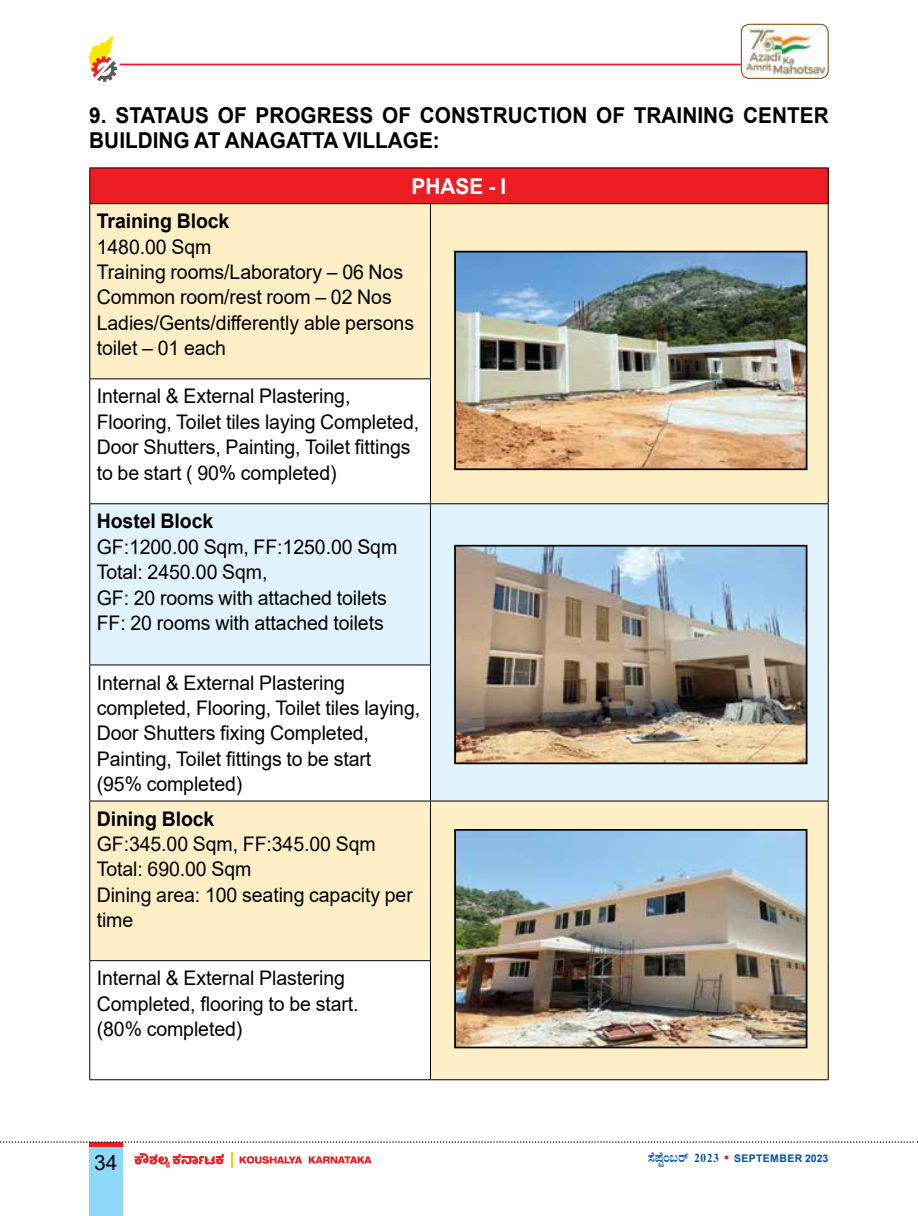
<style>
.page{position:relative;width:918px;height:1216px;background:#fff}
.page>*{position:absolute;margin:0;border:0;box-sizing:border-box;transform-origin:0 0}
.t1{font:700 21.88px/25.4px "Arial";color:#000;scale:.95 1}
.t2{font:700 21.88px "Arial";color:#fff;scale:.95 1}
.t3{font:21px "Arial";color:#000}
.t4{font:20.12px/25.4px "Arial";letter-spacing:-.005em;color:#000}
.t5{font:700 20.12px "Arial";letter-spacing:-.005em;color:#000}
.t6{font:700 14px "Nudi 01 e";color:#034ea2;scale:.95 1}
.s1{color:#ed1d24}
.s2{font-family:"Arial";font-size:10.5px}
</style>
<div class="page">
<div style="left:89px;top:1141px;width:33px;height:74px;background:#8ed8f8"></div>
<svg style="left:89px;top:1142px;width:33px;height:4px"></svg>
<svg style="left:0;top:1141px;width:918px;height:1px"></svg>
<svg style="left:135px;top:1153px;width:89px;height:14px"></svg>
<svg style="left:231px;top:1152px;width:2px;height:15px"></svg>
<svg style="left:239px;top:1156px;width:63px;height:7px"></svg>
<svg style="left:309px;top:1156px;width:62px;height:7px"></svg>
<div style="left:90px;top:168px;width:738px;height:36px;background:#ed1d24"></div>
<div style="left:90px;top:204px;width:738px;height:875px;background:#ffefc6"></div>
<svg style="left:90px;top:379px;width:340px;height:700px"></svg>
<svg style="left:90px;top:504px;width:738px;height:296px;fill:#e1f4fd"></svg>
<hr style="left:89px;top:167px;width:341px;height:1px;background:#000">
<hr style="left:89px;top:168px;width:1px;height:35px;background:#000">
<hr style="left:430px;top:167px;width:398px;height:1px;background:#000">
<hr style="left:828px;top:168px;width:1px;height:35px;background:#000">
<hr style="left:89px;top:203px;width:341px;height:1px;background:#000">
<hr style="left:89px;top:204px;width:1px;height:174px;background:#000">
<hr style="left:430px;top:203px;width:398px;height:1px;background:#000">
<hr style="left:430px;top:204px;width:1px;height:174px;background:#000">
<hr style="left:828px;top:204px;width:1px;height:175px;background:#000">
<hr style="left:89px;top:378px;width:342px;height:1px;background:#000">
<hr style="left:89px;top:379px;width:1px;height:124px;background:#000">
<hr style="left:430px;top:379px;width:1px;height:124px;background:#000">
<hr style="left:828px;top:379px;width:1px;height:124px;background:#000">
<hr style="left:89px;top:503px;width:341px;height:1px;background:#000">
<hr style="left:89px;top:504px;width:1px;height:160px;background:#000">
<hr style="left:430px;top:503px;width:398px;height:1px;background:#000">
<hr style="left:430px;top:504px;width:1px;height:160px;background:#000">
<hr style="left:828px;top:504px;width:1px;height:161px;background:#000">
<hr style="left:89px;top:664px;width:342px;height:1px;background:#000">
<hr style="left:89px;top:665px;width:1px;height:135px;background:#000">
<hr style="left:430px;top:665px;width:1px;height:135px;background:#000">
<hr style="left:828px;top:665px;width:1px;height:135px;background:#000">
<hr style="left:89px;top:800px;width:341px;height:1px;background:#000">
<hr style="left:89px;top:801px;width:1px;height:159px;background:#000">
<hr style="left:430px;top:800px;width:398px;height:1px;background:#000">
<hr style="left:430px;top:801px;width:1px;height:159px;background:#000">
<hr style="left:828px;top:801px;width:1px;height:159px;background:#000">
<hr style="left:89px;top:960px;width:342px;height:1px;background:#000">
<hr style="left:89px;top:961px;width:1px;height:118px;background:#000">
<hr style="left:430px;top:961px;width:1px;height:118px;background:#000">
<hr style="left:828px;top:960px;width:1px;height:119px;background:#000">
<hr style="left:89px;top:1079px;width:341px;height:1px;background:#000">
<hr style="left:430px;top:1079px;width:398px;height:1px;background:#000">
<img style="left:457px;top:254px;width:347px;height:213px">
<div style="left:454px;top:251px;width:353px;height:219px;border:2px solid #000"></div>
<img style="left:457px;top:548px;width:347px;height:213px">
<div style="left:454px;top:545px;width:353px;height:219px;border:2px solid #000"></div>
<img style="left:457px;top:832px;width:347px;height:213px">
<div style="left:454px;top:829px;width:353px;height:219px;border:2px solid #000"></div>
<img style="left:741px;top:27px;width:87px;height:49px">
<div style="left:741px;top:24px;width:87px;height:55px;border:1px solid #7c3f00;border-radius:8px"></div>
<hr style="left:120px;top:64px;width:621px;height:1px;background:#ed1d24">
<svg style="left:89px;top:36px;width:28px;height:46px"></svg>
<p class="t1" style="left:89px;top:102px;width:780px">9. STATAUS OF PROGRESS OF CONSTRUCTION OF TRAINING CENTER<br>BUILDING AT ANAGATTA VILLAGE:</p>
<p class="t2" style="left:412px;top:171px;width:101px">PHASE - I</p>
<p class="t5" style="left:97px;top:207px;width:134px">Training Block</p>
<p class="t4" style="left:97px;top:234px;width:319px">1480.00 Sqm<br>Training rooms/Laboratory – 06 Nos<br>Common room/rest room – 02 Nos<br>Ladies/Gents/differently able persons toilet – 01 each</p>
<p class="t4" style="left:97px;top:383px;width:324px">Internal &amp; External Plastering, Flooring, Toilet tiles laying Completed, Door Shutters, Painting, Toilet fittings to be start ( 90% completed)</p>
<p class="t5" style="left:97px;top:507px;width:118px">Hostel Block</p>
<p class="t4" style="left:97px;top:534px;width:302px">GF:1200.00 Sqm, FF:1250.00 Sqm<br>Total: 2450.00 Sqm,<br>GF: 20 rooms with attached toilets<br>FF: 20 rooms with attached toilets</p>
<p class="t4" style="left:97px;top:669px;width:325px">Internal &amp; External Plastering completed, Flooring, Toilet tiles laying,<br>Door Shutters fixing Completed,<br>Painting, Toilet fittings to be start (95% completed)</p>
<p class="t5" style="left:97px;top:804px;width:119px">Dining Block</p>
<p class="t4" style="left:97px;top:831px;width:318px">GF:345.00 Sqm, FF:345.00 Sqm<br>Total: 690.00 Sqm<br>Dining area: 100 seating capacity per time</p>
<p class="t4" style="left:97px;top:965px;width:263px">Internal &amp; External Plastering<br>Completed, flooring to be start. (80% completed)</p>
<p class="t3" style="left:94px;top:1148px;width:25px">34</p>
<p class="t6" style="left:648px;top:1148px;width:191px">¸É¥ÉÖA§gï 2023 <span class="s1">●</span> <span class="s2">SEPTEMBER 2023</span></p>
</div>
